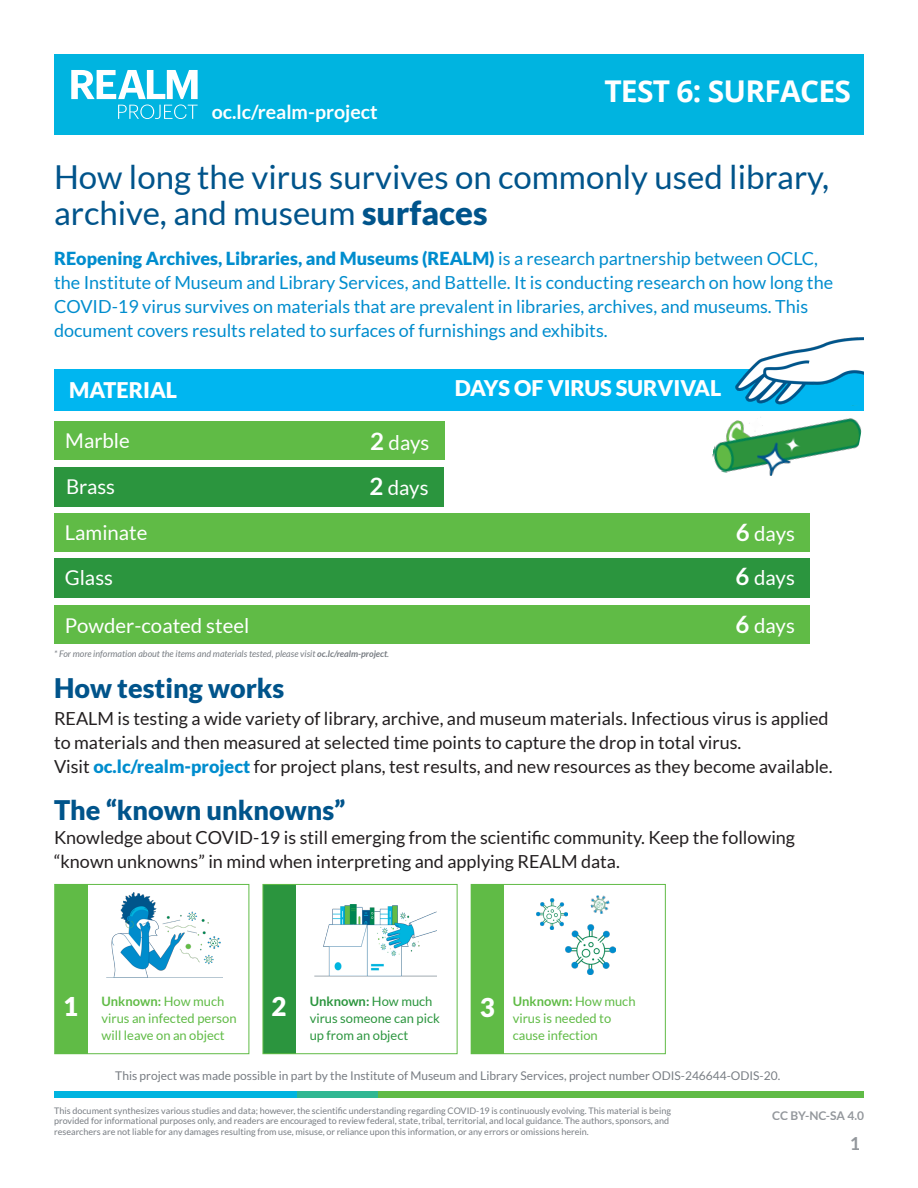
<style>
.page{position:relative;width:918px;height:1188px;background:#fff}
.page>*{position:absolute;margin:0;border:0;box-sizing:border-box;transform-origin:0 0}
.H1_Header{font:33px/36px "Lato";color:#00548b}
.t1{font:700 30px "Open Sans";letter-spacing:-.025em;color:#fff}
.Body_Copy{font:900 27px "Lato";color:#00548b}
.Primary_Headline{font:900 27px "Lato";color:#00548b}
.t2{font:900 25.95px "Lato";color:#fff}
.Secondary_Subhead{font:900 21.6px "Lato";color:#fff}
.Body_Copy-2{font:20.4px "Lato";color:#fff}
.t3{font:700 19.5px "Lato";color:#fff}
.Primary_Headline-2{font:18px/24px "Lato";color:#008dce}
.Primary_Headline-3{font:18px/24px "Lato";color:#231f20}
.Body_Copy-3{font:18px/24px "Lato";color:#231f20}
.t4{font:700 18px "Lato";color:#787d83}
.t5{font:12.9px/16.5px "Lato";color:#60bb46}
.t6{font:12.9px/16.5px "Lato";color:#2b953e}
.t7{font:12px "Lato";color:#787d83}
.t8{font:700 12px "Lato";color:#787d83}
.t9{font:9px/10.8px "Lato";color:#787d83}
.Footer_Citation{font:italic 9px "Lato";color:#787d83}
.s1{font-weight:900}
.s2{font-weight:700;font-size:24px}
.s3{font-weight:700}
.s4{font-weight:900;color:#008dce}
</style>
<div class="page">
<div style="left:54px;top:54px;width:810px;height:81px;background:#00b4e0"></div>
<svg style="left:71px;top:70px;width:127px;height:49px"></svg>
<div style="left:297px;top:1092px;width:567px;height:6px;background:#60bb46"></div>
<div style="left:54px;top:1092px;width:243px;height:6px;background:#00b4e0"></div>
<div style="left:297px;top:1092px;width:81px;height:6px;background:#30b792"></div>
<div style="left:54px;top:513px;width:755px;height:39px;background:#60bb46"></div>
<div style="left:54px;top:558px;width:755px;height:40px;background:#2b953e"></div>
<div style="left:54px;top:606px;width:755px;height:38px;background:#60bb46"></div>
<div style="left:54px;top:421px;width:390px;height:39px;background:#60bb46"></div>
<div style="left:54px;top:467px;width:389px;height:40px;background:#2b953e"></div>
<div style="left:54px;top:884px;width:195px;height:170px;border:1px solid #60bb46"></div>
<div style="left:55px;top:884px;width:32px;height:170px;background:#60bb46"></div>
<div style="left:263px;top:884px;width:33px;height:170px;background:#2b953e"></div>
<img style="left:106px;top:892px;width:116px;height:86px">
<img style="left:314px;top:905px;width:122px;height:72px">
<img style="left:565px;top:924px;width:51px;height:51px">
<img style="left:536px;top:898px;width:31px;height:32px">
<img style="left:590px;top:895px;width:20px;height:19px">
<div style="left:263px;top:884px;width:194px;height:170px;border:1px solid #60bb46"></div>
<div style="left:471px;top:884px;width:195px;height:170px;border:1px solid #60bb46"></div>
<div style="left:471px;top:884px;width:33px;height:170px;background:#60bb46"></div>
<div style="left:54px;top:369px;width:810px;height:42px;background:#00b6f0"></div>
<img style="left:712px;top:421px;width:150px;height:55px">
<img style="left:735px;top:338px;width:129px;height:87px">
<h3 class="t3" style="left:212px;top:101px;width:167px">oc.lc/realm-project</h3>
<h2 class="t1" style="left:604px;top:70px;width:248px">TEST 6: SURFACES</h2>
<p class="H1_Header" style="left:54px;top:158px;width:777px">How long the virus survives on commonly used library, archive, and museum <span class="s1">surfaces</span></p>
<p class="Primary_Headline-2" style="left:54px;top:246px;width:780px"><span class="s1">REopening Archives, Libraries, and Museums (REALM)</span> is a research partnership between OCLC, the Institute of Museum and Library Services, and Battelle. It is conducting research on how long the COVID-19 virus survives on materials that are prevalent in libraries, archives, and museums. This document covers results related to surfaces of furnishings and exhibits.</p>
<p class="Secondary_Subhead" style="left:69px;top:377px;width:110px">MATERIAL</p>
<p class="Secondary_Subhead" style="left:455px;top:376px;width:268px">DAYS OF VIRUS SURVIVAL</p>
<p class="Body_Copy-2" style="left:65px;top:430px;width:66px">Marble</p>
<p class="Body_Copy-2" style="left:66px;top:476px;width:51px">Brass</p>
<p class="Body_Copy-2" style="left:65px;top:522px;width:84px">Laminate</p>
<p class="Body_Copy-2" style="left:65px;top:566px;width:50px">Glass</p>
<p class="Body_Copy-2" style="left:65px;top:614px;width:186px">Powder-coated steel</p>
<p class="Body_Copy-2" style="left:370px;top:431px;width:61px"><span class="s2">2</span> days</p>
<p class="Body_Copy-2" style="left:369px;top:476px;width:61px"><span class="s2">2</span> days</p>
<p class="Footer_Citation" style="left:54px;top:649px;width:337px">* For more information about the items and materials tested, please visit <span class="s3">oc.lc/realm-project</span>.</p>
<p class="Body_Copy-2" style="left:736px;top:522px;width:61px"><span class="s2">6</span> days</p>
<p class="Body_Copy-2" style="left:736px;top:567px;width:61px"><span class="s2">6</span> days</p>
<p class="Body_Copy-2" style="left:736px;top:614px;width:61px"><span class="s2">6</span> days</p>
<p class="Primary_Headline" style="left:54px;top:673px;width:232px">How testing works</p>
<p class="Primary_Headline-3" style="left:54px;top:707px;width:780px">REALM is testing a wide variety of library, archive, and museum materials. Infectious virus is applied to materials and then measured at selected time points to capture the drop in total virus.<br>Visit <span class="s4">oc.lc/realm-project</span> for project plans, test results, and new resources as they become available.</p>
<p class="Body_Copy" style="left:54px;top:794px;width:293px">The “known unknowns”</p>
<p class="Body_Copy-3" style="left:54px;top:825px;width:743px">Knowledge about COVID-19 is still emerging from the scientific community. Keep the following “known unknowns” in mind when interpreting and applying REALM data.</p>
<p class="t2" style="left:271px;top:991px;width:17px">2</p>
<p class="t5" style="left:513px;top:993px;width:124px"><span class="s3">Unknown:</span> How much virus is needed to cause infection</p>
<p class="t2" style="left:63px;top:991px;width:17px">1</p>
<p class="t6" style="left:310px;top:993px;width:132px"><span class="s3">Unknown:</span> How much virus someone can pick up from an object</p>
<p class="t5" style="left:102px;top:993px;width:137px"><span class="s3">Unknown:</span> How much virus an infected person will leave on an object</p>
<p class="t2" style="left:480px;top:992px;width:17px">3</p>
<p class="t7" style="left:115px;top:1069px;width:666px">This project was made possible in part by the Institute of Museum and Library Services, project number ODIS-246644-ODIS-20.</p>
<p class="t9" style="left:54px;top:1105px;width:618px">This document synthesizes various studies and data; however, the scientific understanding regarding COVID-19 is continuously evolving. This material is being provided for informational purposes only, and readers are encouraged to review federal, state, tribal, territorial, and local guidance. The authors, sponsors, and researchers are not liable for any damages resulting from use, misuse, or reliance upon this information, or any errors or omissions herein.</p>
<h3 class="t8" style="left:772px;top:1109px;width:93px">CC BY-NC-SA 4.0</h3>
<h3 class="t4" style="left:849px;top:1133px;width:12px">1</h3>
</div>
